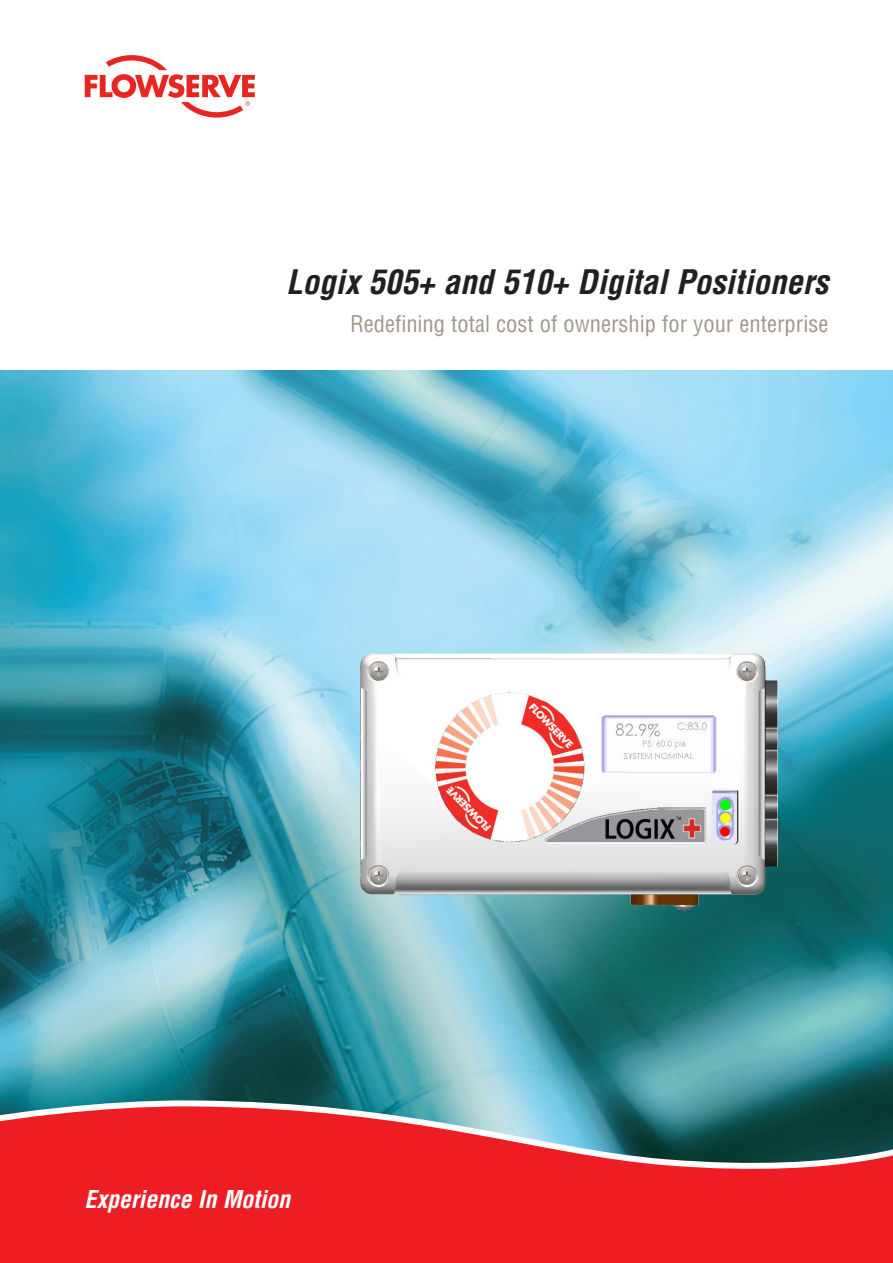
<style>
.page{position:relative;width:893px;height:1263px;background:#fff}
.page>*{position:absolute;margin:0;border:0;box-sizing:border-box;transform-origin:0 0}
.t1{font:italic 700 condensed 33px "Helvetica LT Std";color:#231f20}
.t2{font:italic 700 condensed 24px "Helvetica LT Std";letter-spacing:-.005em;color:#fff}
.t3{font:condensed 22.5px "Helvetica LT Std";color:#a1968b}
</style>
<div class="page">
<svg style="left:85px;top:55px;width:170px;height:63px"></svg>
<img style="left:0;top:370px;width:893px;height:730px">
<svg style="left:0;top:1100px;width:893px;height:6px;background:#56989e"></svg>
<svg style="left:0;top:1106px;width:893px;height:157px;background:#d03036"></svg>
<img style="left:361px;top:653px;width:417px;height:258px">
<h1 class="t1" style="left:286px;top:261px;width:544px">Logix 505+ and 510+ Digital Positioners</h1>
<p class="t3" style="left:350px;top:309px;width:480px">Redefining total cost of ownership for your enterprise</p>
<p class="t2" style="left:85px;top:1184px;width:207px">Experience In Motion</p>
</div>
